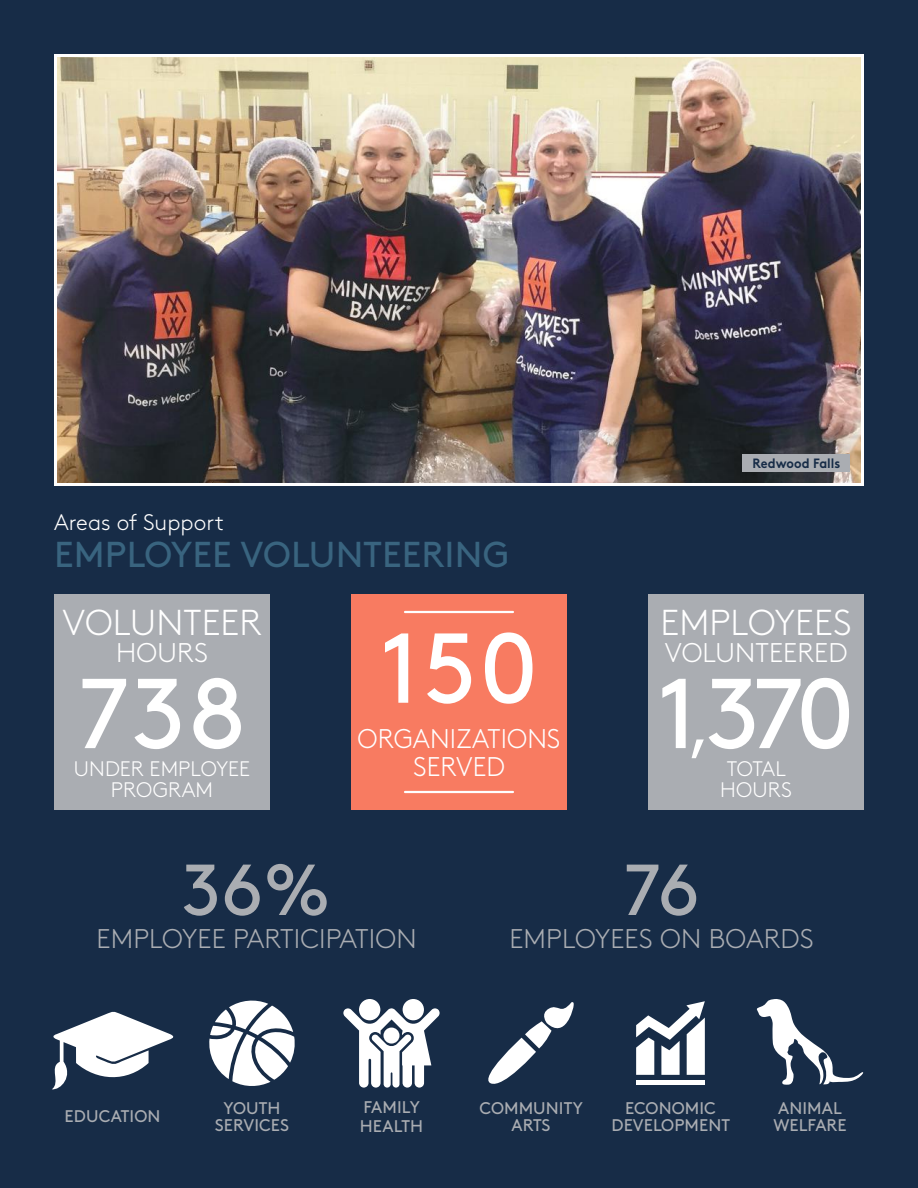
<style>
.page{position:relative;width:918px;height:1188px;background:#172c47}
.page>*{position:absolute;margin:0;border:0;box-sizing:border-box;transform-origin:0 0}
.t1{font:99px "Brown";letter-spacing:.02em;color:#fff}
.t2{font:72px "Brown";color:#aaadb2}
.t3{font:36px "Brown";letter-spacing:.005em;color:#39647f}
.t4{font:300 36px "Brown";letter-spacing:.005em;color:#fff}
.t5{font:300 27px "Brown";letter-spacing:.005em;color:#aaadb2}
.t6{font:300 27px/28.5px "Brown";letter-spacing:.005em;color:#fff;text-align:center}
.t7{font:300 22.5px "Brown";color:#fff}
.t8{font:300 21px/21px "Brown";letter-spacing:.005em;color:#fff;text-align:center}
.t9{font:16.8px/16.8px "Brown";letter-spacing:.005em;color:#aaadb2;text-align:center}
.t10{font:700 13.5px "Brown";color:#172c47;scale:.95 1}
.s1{font-size:72px}
</style>
<div class="page">
<img style="left:58px;top:58px;width:802px;height:424px">
<div style="left:54px;top:54px;width:810px;height:432px;border:3px solid #fff"></div>
<svg style="left:756px;top:999px;width:107px;height:86px"></svg>
<hr style="left:636px;top:1081px;width:69px;height:4px;background:#fff">
<svg style="left:636px;top:1001px;width:69px;height:74px"></svg>
<svg style="left:52px;top:1011px;width:122px;height:79px"></svg>
<div style="left:359px;top:999px;width:21px;height:21px;background:#fff;border-radius:50%"></div>
<div style="left:403px;top:999px;width:21px;height:21px;background:#fff;border-radius:50%"></div>
<svg style="left:343px;top:1008px;width:97px;height:80px"></svg>
<svg style="left:209px;top:1000px;width:86px;height:86px"></svg>
<svg style="left:488px;top:1002px;width:86px;height:82px"></svg>
<div style="left:54px;top:594px;width:216px;height:216px;background:#aaadb2"></div>
<div style="left:351px;top:594px;width:216px;height:216px;background:#f87b61"></div>
<div style="left:648px;top:594px;width:216px;height:216px;background:#aaadb2"></div>
<hr style="left:405px;top:611px;width:108px;height:2px;background:#fff">
<hr style="left:405px;top:791px;width:108px;height:2px;background:#fff">
<div style="left:742px;top:454px;width:108px;height:18px;background:#aaadb2"></div>
<h3 class="t7" style="left:54px;top:505px;width:172px">Areas of Support</h3>
<h3 class="t3" style="left:54px;top:527px;width:457px">EMPLOYEE VOLUNTEERING</h3>
<h3 class="t4" style="left:63px;top:595px;width:201px">VOLUNTEER</h3>
<h3 class="t6" style="left:116px;top:636px;width:94px">HOURS</h3>
<h1 class="t1" style="left:78px;top:638px;width:169px">738</h1>
<p class="t8" style="left:74px;top:756px;width:178px">UNDER EMPLOYEE<br>PROGRAM</p>
<h1 class="t1" style="left:380px;top:593px;width:159px">150</h1>
<h3 class="t6" style="left:358px;top:722px;width:204px">ORGANIZATIONS<br>SERVED</h3>
<p class="t10" style="left:753px;top:453px;width:94px">Redwood Falls</p>
<h3 class="t4" style="left:660px;top:595px;width:193px">EMPLOYEES</h3>
<h3 class="t6" style="left:665px;top:636px;width:184px">VOLUNTEERED</h3>
<h1 class="t1" style="left:657px;top:638px;width:199px">1<span class="s1">,</span>370</h1>
<p class="t8" style="left:720px;top:756px;width:73px">TOTAL<br>HOURS</p>
<h2 class="t2" style="left:182px;top:835px;width:151px">36%</h2>
<h3 class="t5" style="left:97px;top:919px;width:322px">EMPLOYEE PARTICIPATION</h3>
<h2 class="t2" style="left:624px;top:835px;width:77px">76</h2>
<h3 class="t5" style="left:509px;top:919px;width:306px">EMPLOYEES ON BOARDS</h3>
<p class="t9" style="left:65px;top:1107px;width:97px">EDUCATION</p>
<p class="t9" style="left:360px;top:1096px;width:65px;line-height:19.2px;text-align:left">FAMILY<br>HEALTH</p>
<p class="t9" style="left:215px;top:1098px;width:76px">YOUTH<br>SERVICES</p>
<p class="t9" style="left:480px;top:1098px;width:105px">COMMUNITY<br>ARTS</p>
<p class="t9" style="left:612px;top:1098px;width:120px">ECONOMIC<br>DEVELOPMENT</p>
<p class="t9" style="left:773px;top:1098px;width:75px;text-align:left">ANIMAL<br>WELFARE</p>
</div>
